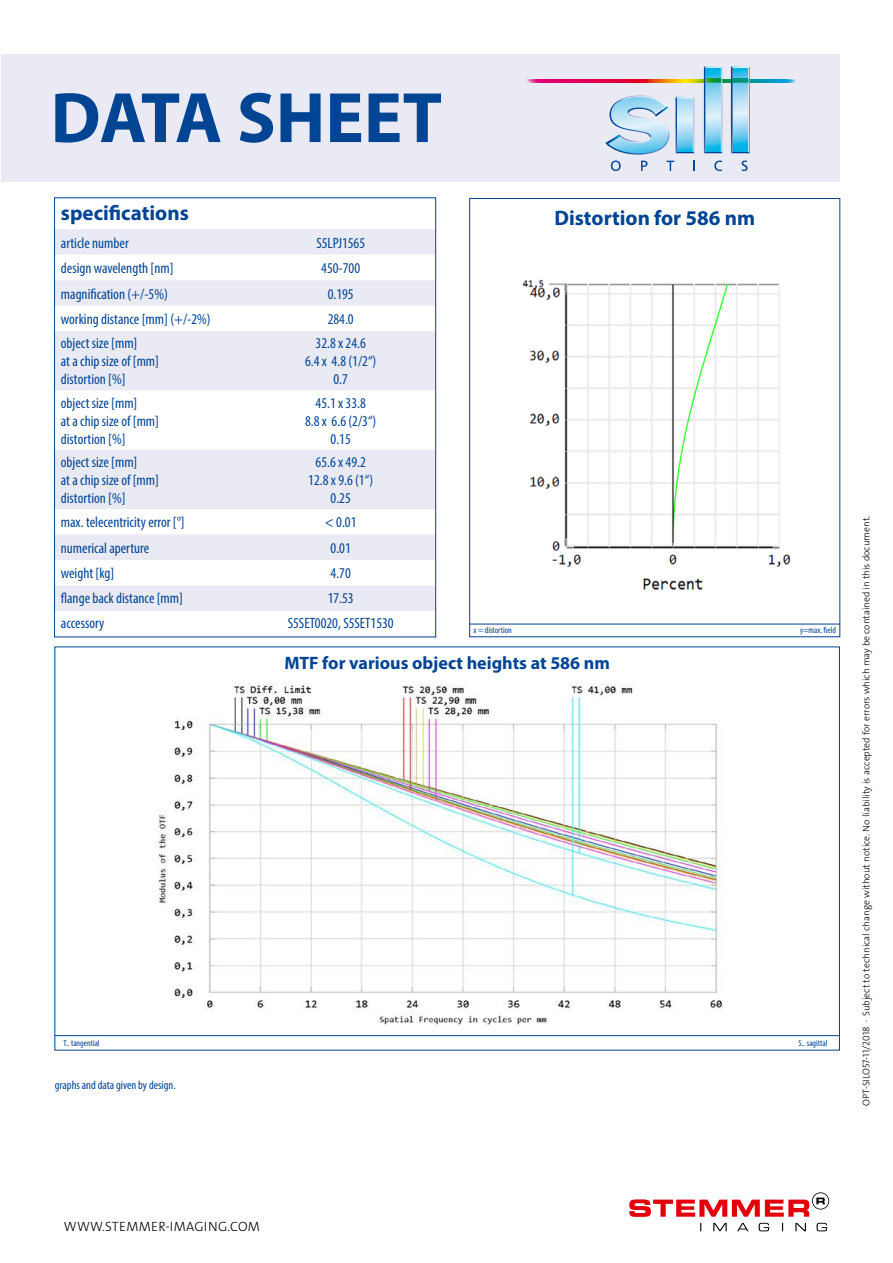
<style>
.page{position:relative;width:893px;height:1263px;background:#fff}
.page>*{position:absolute;margin:0;border:0;box-sizing:border-box;transform-origin:0 0}
.t1{font:700 72px "Myriad Pro";color:#004494}
.t2{font:700 21px "Myriad Pro";color:#004494}
.t3{font:700 18px "Myriad Pro";color:#004494}
.t4{font:condensed 15px/18px "Myriad Pro";color:#004494}
.t5{font:13.5px "The Sans LP3 Lig";letter-spacing:.025em;color:#000}
.t6{font:condensed 12px "Myriad Pro";color:#004494}
.t7{font:9.75px "The Sans LP3 Lig";color:#000}
.t8{font:condensed 9px "Myriad Pro";color:#004494}
</style>
<div class="page">
<svg style="left:56px;top:229px;width:378px;height:382px;fill:#e9eaf4"></svg>
<div style="left:1px;top:54px;width:839px;height:128px;background:#e9eaf4"></div>
<svg style="left:527px;top:79px;width:262px;height:1px"></svg>
<svg style="left:528px;top:82px;width:266px;height:1px"></svg>
<svg style="left:528px;top:81px;width:265px;height:1px"></svg>
<svg style="left:526px;top:80px;width:269px;height:1px"></svg>
<svg style="left:605px;top:66px;width:145px;height:105px"></svg>
<img style="left:522px;top:279px;width:269px;height:311px">
<hr style="left:469px;top:624px;width:371px;height:1px;background:#004494">
<hr style="left:55px;top:1035px;width:784px;height:1px;background:#004494">
<img style="left:157px;top:683px;width:566px;height:343px">
<svg style="left:629px;top:1192px;width:200px;height:39px"></svg>
<h1 class="t1" style="left:51px;top:71px;width:393px">DATA SHEET</h1>
<h2 class="t2" style="left:61px;top:199px;width:129px">specifications</h2>
<p class="t4" style="left:61px;top:233px;width:69px">article number</p>
<p class="t4" style="left:316px;top:233px;width:50px">S5LPJ1565</p>
<p class="t4" style="left:61px;top:259px;width:114px">design wavelength [nm]</p>
<p class="t4" style="left:321px;top:259px;width:40px">450-700</p>
<p class="t4" style="left:61px;top:284px;width:108px">magnification (+/-5%)</p>
<p class="t4" style="left:328px;top:284px;width:28px">0.195</p>
<p class="t4" style="left:61px;top:310px;width:151px">working distance [mm] (+/-2%)</p>
<p class="t4" style="left:328px;top:310px;width:28px">284.0</p>
<p class="t4" style="left:61px;top:334px;width:100px">object size [mm]<br>at a chip size of [mm] distortion [%]</p>
<p class="t4" style="left:305px;top:334px;width:73px;text-align:center">32.8 x 24.6<br>6.4 x 4.8 (1/2“)<br>0.7</p>
<p class="t4" style="left:61px;top:394px;width:100px">object size [mm]<br>at a chip size of [mm] distortion [%]</p>
<p class="t4" style="left:305px;top:394px;width:73px;text-align:center">45.1 x 33.8<br>8.8 x 6.6 (2/3“)<br>0.15</p>
<p class="t4" style="left:61px;top:453px;width:100px">object size [mm]<br>at a chip size of [mm] distortion [%]</p>
<p class="t4" style="left:308px;top:453px;width:66px;text-align:center">65.6 x 49.2<br>12.8 x 9.6 (1“)<br>0.25</p>
<p class="t4" style="left:61px;top:513px;width:125px">max. telecentricity error [°]</p>
<p class="t4" style="left:325px;top:513px;width:33px">&lt; 0.01</p>
<p class="t4" style="left:61px;top:539px;width:90px">numerical aperture</p>
<p class="t4" style="left:331px;top:539px;width:22px">0.01</p>
<p class="t4" style="left:61px;top:564px;width:55px">weight [kg]</p>
<p class="t4" style="left:331px;top:564px;width:22px">4.70</p>
<p class="t4" style="left:61px;top:589px;width:124px">flange back distance [mm]</p>
<p class="t4" style="left:328px;top:589px;width:28px">17.53</p>
<p class="t4" style="left:61px;top:614px;width:45px">accessory</p>
<p class="t4" style="left:288px;top:614px;width:107px">S5SET0020, S5SET1530</p>
<h2 class="t2" style="left:554px;top:204px;width:202px">Distortion for 586 nm</h2>
<p class="t8" style="left:473px;top:625px;width:40px">x = distortion</p>
<p class="t8" style="left:800px;top:625px;width:37px">y=max. field</p>
<p class="t3" style="left:284px;top:651px;width:327px">MTF for various object heights at 586 nm</p>
<p class="t8" style="left:64px;top:1037px;width:38px">T.. tangential</p>
<p class="t8" style="left:799px;top:1037px;width:30px">S.. sagittal</p>
<p class="t6" style="left:55px;top:1077px;width:122px">graphs and data given by design.</p>
<p class="t7" style="left:860px;top:1106px;width:591px;rotate:-90deg">OPT-SILO57-11/2018 ∙ Subject to technical change without notice. No liability is accepted for errors which may be contained in this document.</p>
<p class="t5" style="left:64px;top:1218px;width:197px">WWW.STEMMER-IMAGING.COM</p>
</div>
